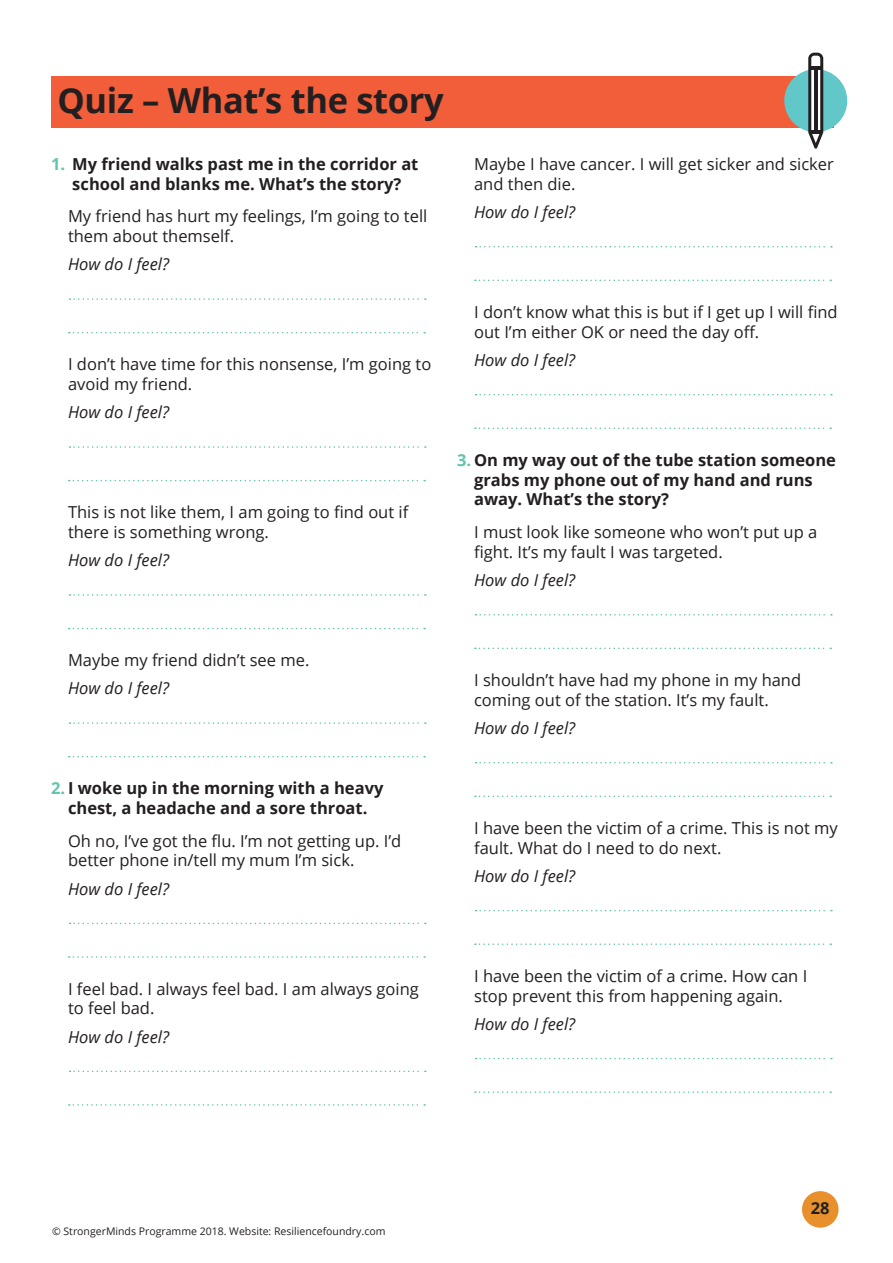
<style>
.page{position:relative;width:893px;height:1263px;background:#fff}
.page>*{position:absolute;margin:0;border:0;box-sizing:border-box;transform-origin:0 0}
.t1{font:700 34.5px "Open Sans";letter-spacing:-.01em;color:#231f20}
.t2{font:16.5px/19.8px "Open Sans";color:#231f20}
.t3{font:700 16.5px/19.8px "Open Sans";color:#231f20;text-align:center}
.t4{font:italic 16.5px "Open Sans";color:#231f20}
.t5{font:10.5px "Open Sans";color:#231f20}
.s1{color:#62c4aa}
</style>
<div class="page">
<div style="left:51px;top:76px;width:782px;height:51px;background:#f15e39"></div>
<svg style="left:69px;top:298px;width:357px;height:2px"></svg>
<svg style="left:69px;top:332px;width:356px;height:1px"></svg>
<svg style="left:69px;top:446px;width:357px;height:2px"></svg>
<svg style="left:69px;top:480px;width:356px;height:1px"></svg>
<svg style="left:69px;top:594px;width:357px;height:2px"></svg>
<svg style="left:69px;top:628px;width:356px;height:1px"></svg>
<svg style="left:69px;top:722px;width:357px;height:2px"></svg>
<svg style="left:69px;top:756px;width:356px;height:1px"></svg>
<svg style="left:69px;top:923px;width:357px;height:1px"></svg>
<svg style="left:69px;top:956px;width:356px;height:2px"></svg>
<svg style="left:69px;top:1070px;width:357px;height:2px"></svg>
<svg style="left:69px;top:1104px;width:356px;height:2px"></svg>
<div style="left:784px;top:69px;width:63px;height:63px;background:#62c7c9;border-radius:50%"></div>
<svg style="left:808px;top:53px;width:15px;height:96px"></svg>
<svg style="left:476px;top:246px;width:356px;height:1px"></svg>
<svg style="left:475px;top:280px;width:356px;height:1px"></svg>
<svg style="left:476px;top:394px;width:356px;height:1px"></svg>
<svg style="left:475px;top:427px;width:356px;height:2px"></svg>
<svg style="left:476px;top:614px;width:356px;height:1px"></svg>
<svg style="left:475px;top:648px;width:356px;height:1px"></svg>
<svg style="left:476px;top:762px;width:356px;height:1px"></svg>
<svg style="left:475px;top:795px;width:356px;height:2px"></svg>
<svg style="left:476px;top:910px;width:356px;height:1px"></svg>
<svg style="left:475px;top:943px;width:356px;height:2px"></svg>
<svg style="left:476px;top:1058px;width:356px;height:1px"></svg>
<svg style="left:475px;top:1091px;width:356px;height:2px"></svg>
<div style="left:802px;top:1191px;width:36px;height:37px;background:#e8902c;border-radius:50%"></div>
<h1 class="t1" style="left:57px;top:76px;width:388px">Quiz – What’s the story</h1>
<p class="t3" style="left:51px;top:154px;width:369px"><span class="s1">1.</span> My friend walks past me in the corridor at school and blanks me. What’s the story?</p>
<p class="t2" style="left:68px;top:206px;width:361px">My friend has hurt my feelings, I’m going to tell them about themself.</p>
<p class="t4" style="left:68px;top:253px;width:103px">How do I feel?</p>
<p class="t2" style="left:68px;top:354px;width:365px">I don’t have time for this nonsense, I’m going to avoid my friend.</p>
<p class="t4" style="left:68px;top:401px;width:103px">How do I feel?</p>
<p class="t2" style="left:68px;top:502px;width:342px">This is not like them, I am going to find out if there is something wrong.</p>
<p class="t4" style="left:68px;top:549px;width:103px">How do I feel?</p>
<p class="t2" style="left:474px;top:154px;width:361px">Maybe I have cancer. I will get sicker and sicker and then die.</p>
<p class="t4" style="left:474px;top:201px;width:103px">How do I feel?</p>
<p class="t2" style="left:474px;top:302px;width:365px">I don’t know what this is but if I get up I will find out I’m either OK or need the day off.</p>
<p class="t4" style="left:474px;top:349px;width:103px">How do I feel?</p>
<p class="t3" style="left:474px;top:449px;width:363px;text-align:left;text-indent:-17px"><span class="s1">3.</span> On my way out of the tube station someone grabs my phone out of my hand and runs away. What’s the story?</p>
<p class="t2" style="left:474px;top:522px;width:345px">I must look like someone who won’t put up a fight. It’s my fault I was targeted.</p>
<p class="t4" style="left:474px;top:569px;width:103px">How do I feel?</p>
<p class="t2" style="left:68px;top:650px;width:243px">Maybe my friend didn’t see me.</p>
<p class="t4" style="left:68px;top:677px;width:103px">How do I feel?</p>
<p class="t3" style="left:51px;top:778px;width:334px"><span class="s1">2.</span> I woke up in the morning with a heavy chest, a headache and a sore throat.</p>
<p class="t2" style="left:68px;top:830px;width:335px">Oh no, I’ve got the flu. I’m not getting up. I’d better phone in/tell my mum I’m sick.</p>
<p class="t4" style="left:68px;top:877px;width:103px">How do I feel?</p>
<p class="t2" style="left:474px;top:670px;width:329px">I shouldn’t have had my phone in my hand coming out of the station. It’s my fault.</p>
<p class="t4" style="left:474px;top:717px;width:103px">How do I feel?</p>
<p class="t2" style="left:474px;top:817px;width:365px">I have been the victim of a crime. This is not my fault. What do I need to do next.</p>
<p class="t4" style="left:474px;top:865px;width:103px">How do I feel?</p>
<p class="t2" style="left:68px;top:978px;width:352px">I feel bad. I always feel bad. I am always going to feel bad.</p>
<p class="t4" style="left:68px;top:1025px;width:103px">How do I feel?</p>
<p class="t2" style="left:474px;top:965px;width:335px">I have been the victim of a crime. How can I stop prevent this from happening again.</p>
<p class="t4" style="left:474px;top:1012px;width:103px">How do I feel?</p>
<p class="t5" style="left:52px;top:1224px;width:335px">© StrongerMinds Programme 2018. Website: Resiliencefoundry.com</p>
<p class="t3" style="left:811px;top:1198px;width:20px">28</p>
</div>
